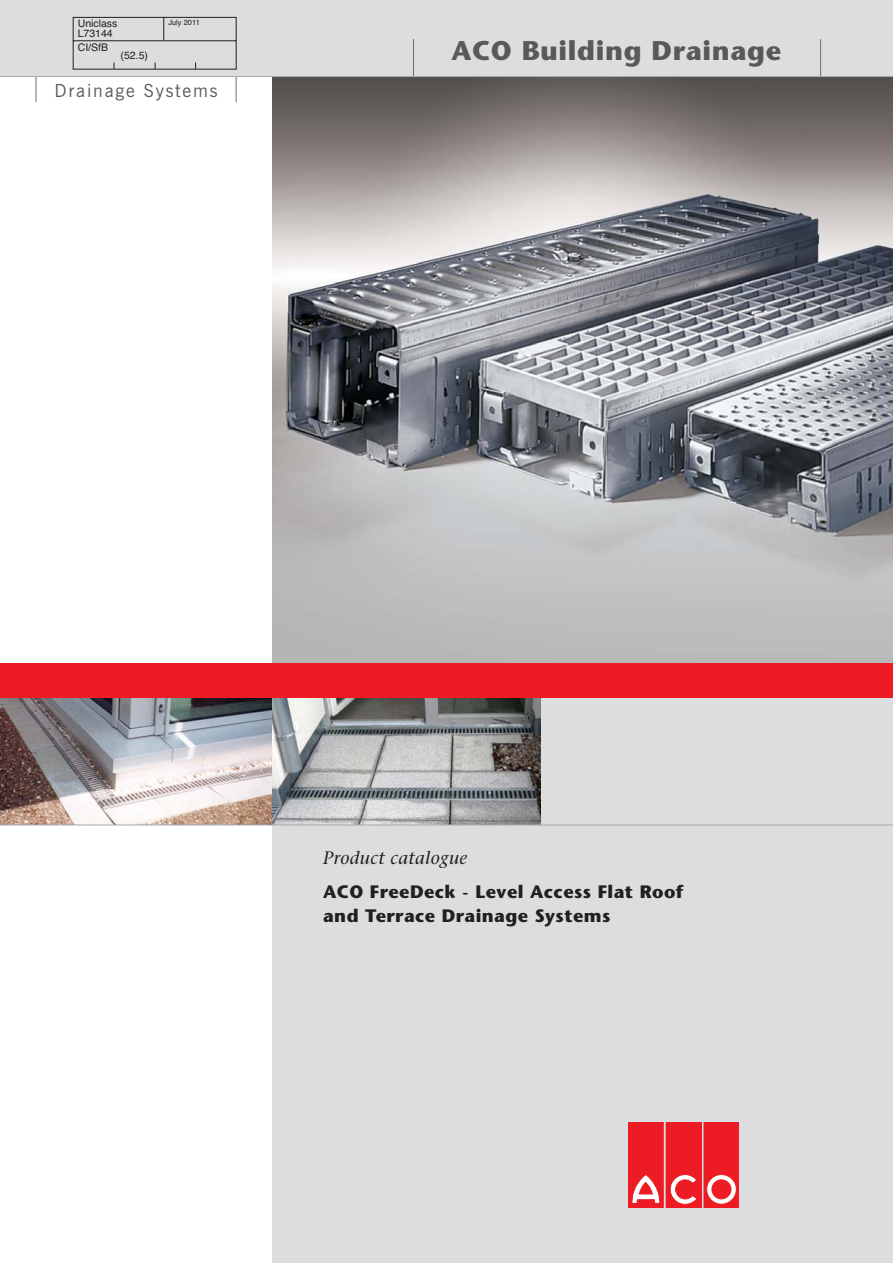
<style>
.page{position:relative;width:893px;height:1263px;background:#fff}
.page>*{position:absolute;margin:0;border:0;box-sizing:border-box;transform-origin:0 0}
.t1{font:700 27px "Stone Sans";letter-spacing:.025em;color:#58595b}
.t2{font:700 18px/24px "Stone Sans";letter-spacing:.025em;color:#231f20}
.t3{font:italic 18px "Stone Serif";letter-spacing:.025em;color:#231f20}
.t4{font:18px "News Gothic BT";letter-spacing:.1em;color:#58595b}
.t5{font:10.5px/10.5px "Helvetica";color:#231f20}
.t6{font:7.5px "Helvetica";color:#231f20}
</style>
<div class="page">
<div style="left:0;top:0;width:893px;height:77px;background:#dcddde"></div>
<div style="left:272px;top:663px;width:621px;height:600px;background:#dcddde"></div>
<div style="left:628px;top:1122px;width:35px;height:85px;background:#ed1c24"></div>
<svg style="left:632px;top:1175px;width:28px;height:33px"></svg>
<div style="left:704px;top:1122px;width:35px;height:85px;background:#ed1c24"></div>
<svg style="left:707px;top:1174px;width:29px;height:30px"></svg>
<div style="left:706px;top:1174px;width:30px;height:30px;border:1px solid #ed1c24;border-radius:50%"></div>
<div style="left:712px;top:1180px;width:19px;height:19px;background:#ed1c24;border-radius:50%"></div>
<div style="left:712px;top:1180px;width:19px;height:19px;border:1px solid #ed1c24;border-radius:50%"></div>
<div style="left:666px;top:1122px;width:35px;height:85px;background:#ed1c24"></div>
<svg style="left:670px;top:1174px;width:26px;height:30px"></svg>
<img style="left:0;top:697px;width:272px;height:128px">
<img style="left:272px;top:697px;width:268px;height:128px">
<svg style="left:36px;top:77px;width:1px;height:25px"></svg>
<hr style="left:413px;top:39px;width:1px;height:38px;background:#6d6e70">
<hr style="left:820px;top:39px;width:1px;height:38px;background:#6d6e70">
<svg style="left:236px;top:77px;width:1px;height:25px"></svg>
<img style="left:272px;top:77px;width:621px;height:586px">
<div style="left:0;top:663px;width:893px;height:34px;background:#ed1c24"></div>
<hr style="left:0;top:76px;width:893px;height:1px;background:#a7a9ac">
<hr style="left:0;top:825px;width:893px;height:1px;background:#a7a9ac">
<svg style="left:72px;top:17px;width:165px;height:53px"></svg>
<p class="t5" style="left:78px;top:19px;width:41px">Uniclass<br>L73144</p>
<p class="t5" style="left:78px;top:43px;width:32px">CI/SfB</p>
<p class="t5" style="left:121px;top:51px;width:29px">(52.5)</p>
<p class="t6" style="left:168px;top:19px;width:33px">July 2011</p>
<p class="t4" style="left:55px;top:84px;width:165px">Drainage Systems</p>
<h1 class="t1" style="left:452px;top:40px;width:331px">ACO Building Drainage</h1>
<p class="t3" style="left:323px;top:850px;width:145px">Product catalogue</p>
<p class="t2" style="left:323px;top:881px;width:362px">ACO FreeDeck - Level Access Flat Roof and Terrace Drainage Systems</p>
</div>
